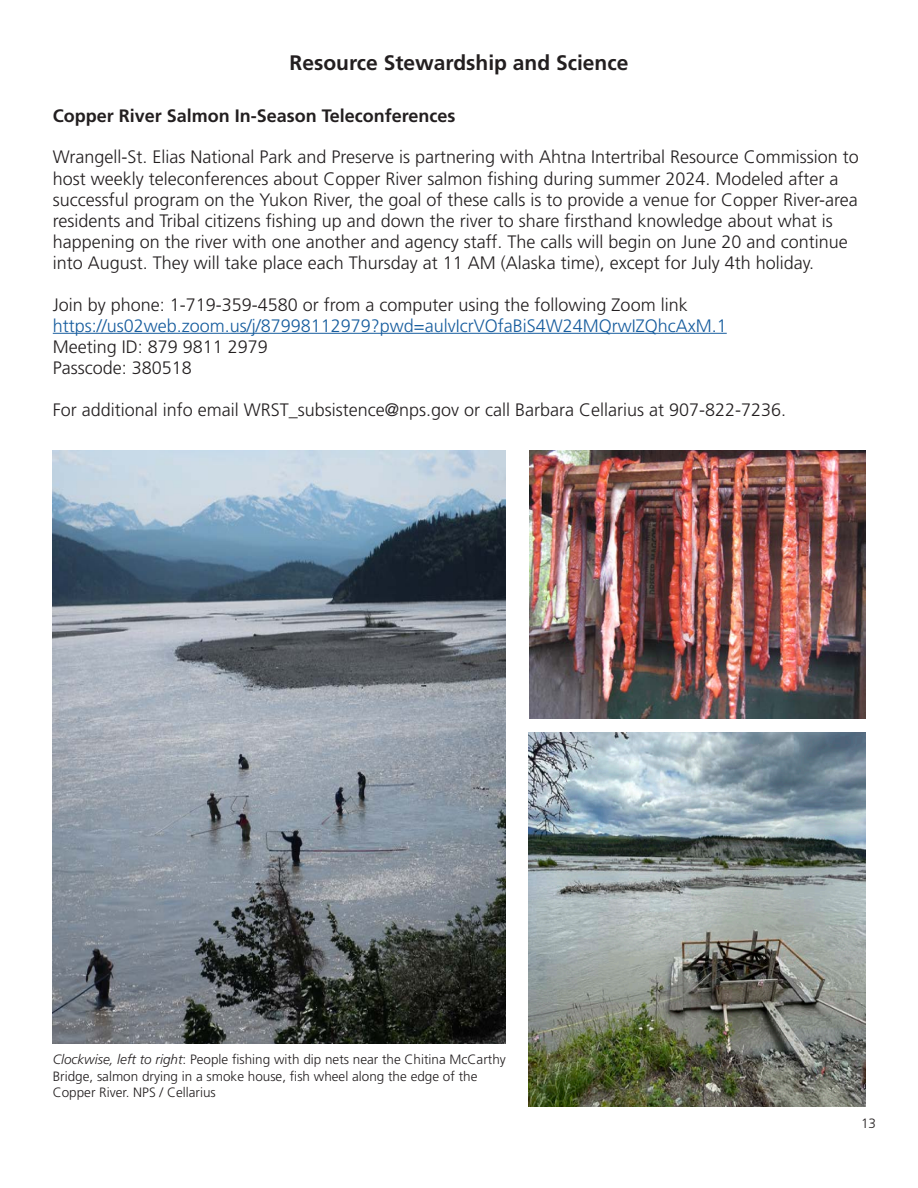
<style>
.page{position:relative;width:918px;height:1188px;background:#fff}
.page>*{position:absolute;margin:0;border:0;box-sizing:border-box;transform-origin:0 0}
.t1{font:700 21px "Frutiger LT Std";color:#231f20}
.t2{font:300 18px/21px "Frutiger LT Std";color:#231f20}
.t3{font:300 18px "Frutiger LT Std";color:#175d9e}
.t4{font:700 18px "Frutiger LT Std";color:#231f20}
.t5{font:300 13.5px/16.5px "Frutiger LT Std";color:#231f20}
.s1{font-style:italic}
</style>
<div class="page">
<hr style="left:53px;top:333px;width:674px;height:1px;background:#175d9e">
<img style="left:528px;top:733px;width:337px;height:374px">
<img style="left:53px;top:450px;width:453px;height:594px">
<img style="left:530px;top:450px;width:335px;height:269px">
<h1 class="t1" style="left:290px;top:50px;width:340px">Resource Stewardship and Science</h1>
<h2 class="t4" style="left:53px;top:105px;width:404px">Copper River Salmon In-Season Teleconferences</h2>
<p class="t2" style="left:53px;top:147px;width:808px">Wrangell-St. Elias National Park and Preserve is partnering with Ahtna Intertribal Resource Commission to host weekly teleconferences about Copper River salmon fshing during summer 2024. Modeled after a successful program on the Yukon River, the goal of these calls is to provide a venue for Copper River-area residents and Tribal citizens fshing up and down the river to share frsthand knowledge about what is happening on the river with one another and agency staff. The calls will begin on June 20 and continue into August. They will take place each Thursday at 11 AM (Alaska time), except for July 4th holiday.</p>
<p class="t2" style="left:53px;top:294px;width:636px">Join by phone: 1-719-359-4580 or from a computer using the following Zoom link</p>
<p class="t3" style="left:53px;top:315px;width:675px">https://us02web.zoom.us/j/87998112979?pwd=aulvIcrVOfaBiS4W24MQrwIZQhcAxM.1</p>
<p class="t2" style="left:53px;top:336px;width:217px">Meeting ID: 879 9811 2979<br>Passcode: 380518</p>
<p class="t2" style="left:53px;top:399px;width:735px">For additional info email WRST_subsistence@nps.gov or call Barbara Cellarius at 907-822-7236.</p>
<p class="t5" style="left:53px;top:1051px;width:455px"><span class="s1">Clockwise, left to right</span>: People fshing with dip nets near the Chitina McCarthy<br>Bridge, salmon drying in a smoke house, fsh wheel along the edge of the<br>Copper River. NPS / Cellarius</p>
<p class="t5" style="left:861px;top:1115px;width:17px">13</p>
</div>
